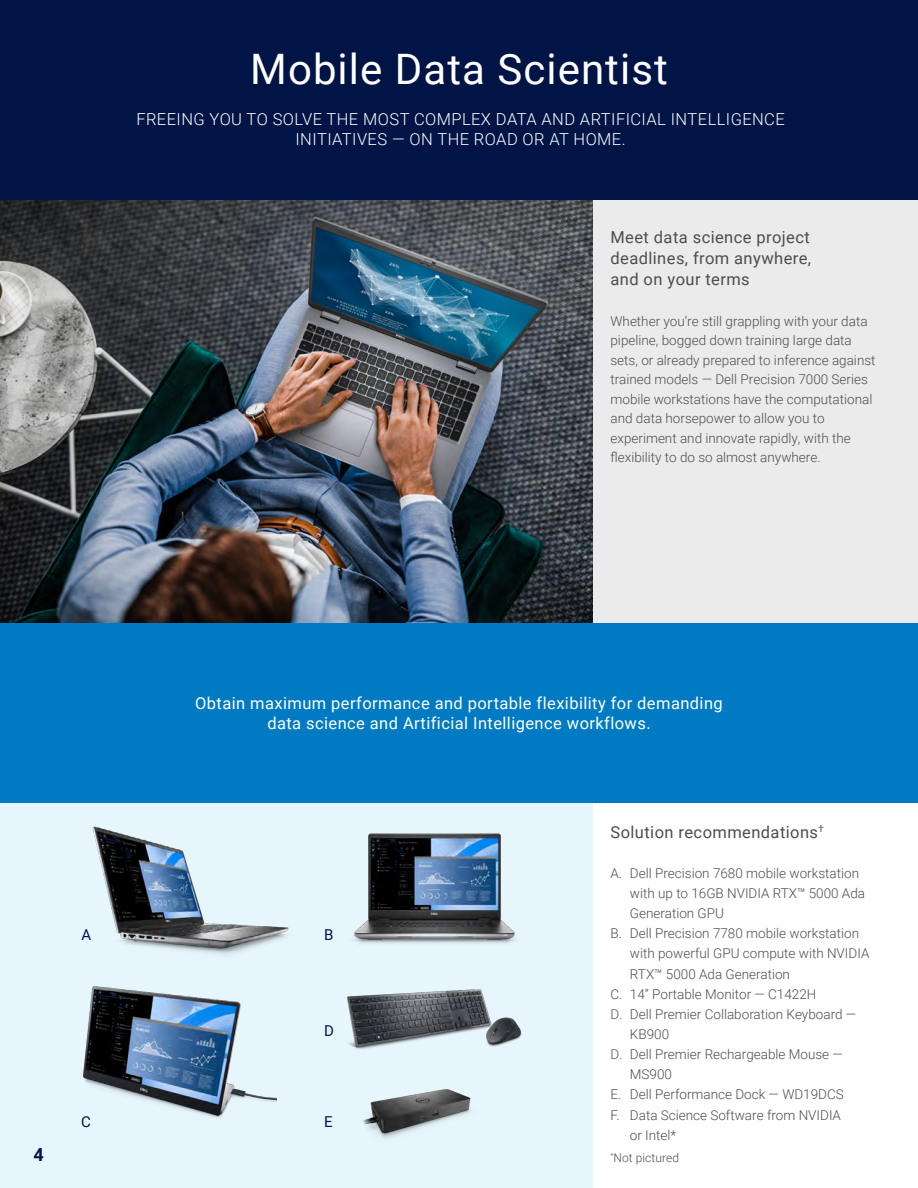
<style>
.page{position:relative;width:918px;height:1188px;background:#fff}
.page>*{position:absolute;margin:0;border:0;box-sizing:border-box;transform-origin:0 0}
.t1{font:42px "Roboto";letter-spacing:.025em;color:#fff}
.t2{font:700 18px "Roboto";color:#001446}
.t3{font:16.5px/19.8px "Roboto";letter-spacing:.025em;color:#fff;text-align:center}
.t4{font:300 16.5px/19.5px "Roboto";letter-spacing:.025em;color:#fff;text-align:center}
.t5{font:16.5px/21px "Roboto";letter-spacing:.025em;color:#4d4d4f;text-align:justify}
.t6{font:15px "Roboto";color:#001446}
.t7{font:300 13.5px/19.5px "Roboto";color:#4d4d4f}
.t8{font:300 12px "Roboto";letter-spacing:.005em;color:#4d4d4f}
</style>
<div class="page">
<div style="left:0;top:792px;width:592px;height:396px;background:#e7f6fd"></div>
<div style="left:586px;top:191px;width:332px;height:433px;background:#ebebec"></div>
<img style="left:0;top:199px;width:592px;height:424px">
<div style="left:0;top:623px;width:918px;height:180px;background:#007bc3"></div>
<div style="left:0;top:0;width:918px;height:199px;background:#001446"></div>
<img style="left:92px;top:826px;width:197px;height:129px">
<img style="left:354px;top:833px;width:162px;height:111px">
<img style="left:363px;top:1089px;width:108px;height:49px">
<img style="left:83px;top:986px;width:193px;height:132px">
<img style="left:347px;top:989px;width:142px;height:60px">
<img style="left:484px;top:1016px;width:38px;height:33px">
<h1 class="t1" style="left:250px;top:40px;width:419px">Mobile Data Scientist</h1>
<p class="t4" style="left:136px;top:109px;width:650px">FREEING YOU TO SOLVE THE MOST COMPLEX DATA AND ARTIFICIAL INTELLIGENCE<br>INITIATIVES — ON THE ROAD OR AT HOME.</p>
<p class="t5" style="left:610px;top:226px;width:202px">Meet data science project deadlines, from anywhere, and on your terms</p>
<p class="t7" style="left:610px;top:311px;width:267px">Whether you’re still grappling with your data pipeline, bogged down training large data sets, or already prepared to inference against trained models — Dell Precision 7000 Series mobile workstations have the computational and data horsepower to allow you to experiment and innovate rapidly, with the flexibility to do so almost anywhere.</p>
<h2 class="t2" style="left:34px;top:1142px;width:12px">4</h2>
<p class="t3" style="left:195px;top:693px;width:529px">Obtain maximum performance and portable flexibility for demanding data science and Artificial Intelligence workflows.</p>
<p class="t6" style="left:81px;top:924px;width:11px">A</p>
<p class="t6" style="left:324px;top:924px;width:11px">B</p>
<p class="t6" style="left:81px;top:1111px;width:11px">C</p>
<p class="t6" style="left:324px;top:1020px;width:11px">D</p>
<p class="t6" style="left:324px;top:1111px;width:10px">E</p>
<p class="t5" style="left:611px;top:821px;width:215px">Solution recommendations<sup>†</sup></p>
<p class="t7" style="left:610px;top:863px;width:250px">A. Dell Precision 7680 mobile workstation</p>
<p class="t7" style="left:630px;top:883px;width:237px">with up to 16GB NVIDIA RTX™ 5000 Ada</p>
<p class="t7" style="left:630px;top:903px;width:96px">Generation GPU</p>
<p class="t7" style="left:610px;top:923px;width:250px">B. Dell Precision 7780 mobile workstation</p>
<p class="t7" style="left:630px;top:943px;width:241px">with powerful GPU compute with NVIDIA</p>
<p class="t7" style="left:630px;top:964px;width:162px">RTX™ 5000 Ada Generation</p>
<p class="t7" style="left:610px;top:984px;width:207px">C. 14” Portable Monitor — C1422H</p>
<p class="t7" style="left:610px;top:1004px;width:247px">D. Dell Premier Collaboration Keyboard —</p>
<p class="t7" style="left:630px;top:1024px;width:41px">KB900</p>
<p class="t7" style="left:610px;top:1044px;width:234px">D. Dell Premier Rechargeable Mouse —</p>
<p class="t7" style="left:630px;top:1064px;width:44px">MS900</p>
<p class="t7" style="left:610px;top:1084px;width:235px">E. Dell Performance Dock — WD19DCS</p>
<p class="t7" style="left:610px;top:1105px;width:232px">F. Data Science Software from NVIDIA</p>
<p class="t7" style="left:630px;top:1125px;width:48px">or Intel*</p>
<p class="t8" style="left:610px;top:1150px;width:70px"><sup>*</sup>Not pictured</p>
</div>
